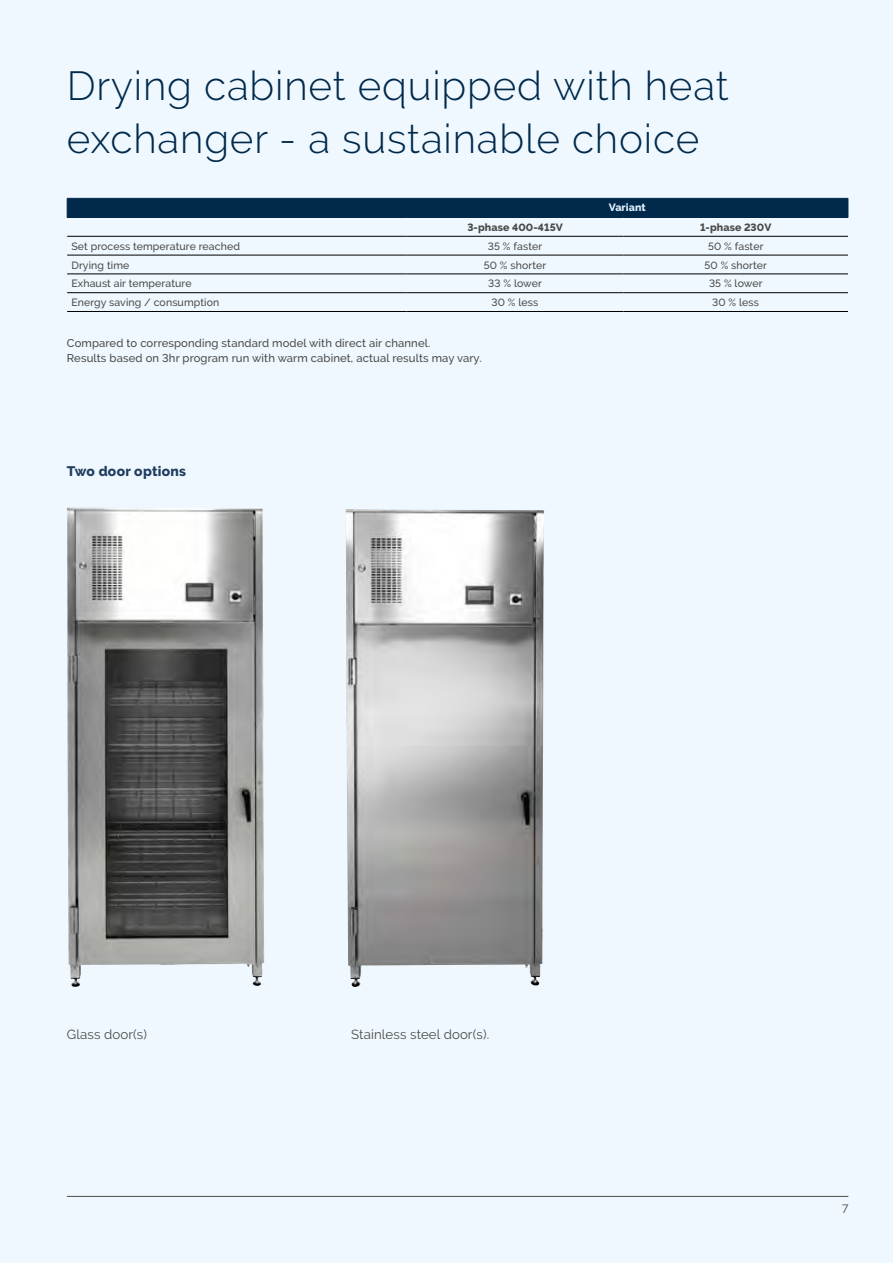
<style>
.page{position:relative;width:893px;height:1263px;background:#eff8fe}
.page>*{position:absolute;margin:0;border:0;box-sizing:border-box;transform-origin:0 0}
.t1{font:300 40.5px/52.5px "Raleway";letter-spacing:.02em;color:#00294b}
.t2{font:800 13.8px "Raleway";letter-spacing:.02em;color:#1f3d5e}
.t3{font:13.2px "Raleway";letter-spacing:.01em;color:#4a4a49}
.t4{font:12px "Raleway";color:#4a4a49}
.t5{font:500 11.25px/15px "Raleway";letter-spacing:.01em;color:#4a4a49}
.t6{font:500 10.5px "Raleway";letter-spacing:.01em;color:#4a4a49}
.t7{font:800 10.5px "Raleway";letter-spacing:.01em;color:#4a4a49}
.t8{font:800 10.5px "Raleway";letter-spacing:.01em;color:#e3f3fd}
</style>
<div class="page">
<hr style="left:67px;top:1196px;width:781px;height:1px;background:#4a4a49">
<img style="left:345px;top:509px;width:200px;height:478px">
<img style="left:67px;top:507px;width:197px;height:480px">
<hr style="left:67px;top:236px;width:339px;height:1px;background:#000">
<hr style="left:406px;top:236px;width:217px;height:1px;background:#000">
<hr style="left:67px;top:255px;width:339px;height:1px;background:#000">
<hr style="left:406px;top:255px;width:217px;height:1px;background:#000">
<hr style="left:67px;top:274px;width:339px;height:1px;background:#000">
<hr style="left:406px;top:274px;width:217px;height:1px;background:#000">
<hr style="left:67px;top:292px;width:339px;height:1px;background:#000">
<hr style="left:406px;top:292px;width:217px;height:1px;background:#000">
<hr style="left:67px;top:311px;width:339px;height:1px;background:#000">
<hr style="left:406px;top:311px;width:217px;height:1px;background:#000">
<hr style="left:623px;top:255px;width:225px;height:1px;background:#000">
<hr style="left:623px;top:236px;width:225px;height:1px;background:#000">
<hr style="left:623px;top:274px;width:225px;height:1px;background:#000">
<hr style="left:623px;top:292px;width:225px;height:1px;background:#000">
<hr style="left:623px;top:311px;width:225px;height:1px;background:#000">
<div style="left:67px;top:198px;width:782px;height:19px;background:#00294b"></div>
<hr style="left:67px;top:217px;width:339px;height:1px;background:#00294b">
<hr style="left:406px;top:217px;width:217px;height:1px;background:#00294b">
<hr style="left:623px;top:217px;width:225px;height:1px;background:#00294b">
<h1 class="t1" style="left:67px;top:60px;width:663px">Drying cabinet equipped with heat exchanger - a sustainable choice</h1>
<p class="t8" style="left:609px;top:202px;width:39px">Variant</p>
<p class="t7" style="left:467px;top:221px;width:97px">3-phase 400-415V</p>
<p class="t7" style="left:700px;top:221px;width:73px">1-phase 230V</p>
<p class="t6" style="left:71px;top:240px;width:170px">Set process temperature reached</p>
<p class="t6" style="left:488px;top:240px;width:56px">35 % faster</p>
<p class="t6" style="left:708px;top:240px;width:57px">50 % faster</p>
<p class="t6" style="left:71px;top:259px;width:59px">Drying time</p>
<p class="t6" style="left:484px;top:259px;width:64px">50 % shorter</p>
<p class="t6" style="left:705px;top:259px;width:64px">50 % shorter</p>
<p class="t6" style="left:71px;top:278px;width:122px">Exhaust air temperature</p>
<p class="t6" style="left:488px;top:278px;width:55px">33 % lower</p>
<p class="t6" style="left:709px;top:278px;width:55px">35 % lower</p>
<p class="t6" style="left:71px;top:296px;width:149px">Energy saving / consumption</p>
<p class="t6" style="left:492px;top:296px;width:48px">30 % less</p>
<p class="t6" style="left:712px;top:296px;width:48px">30 % less</p>
<p class="t5" style="left:67px;top:335px;width:416px">Compared to corresponding standard model with direct air channel.<br>Results based on 3hr program run with warm cabinet, actual results may vary.</p>
<h2 class="t2" style="left:67px;top:463px;width:121px">Two door options</h2>
<p class="t3" style="left:67px;top:1026px;width:82px">Glass door(s)</p>
<p class="t3" style="left:351px;top:1026px;width:140px">Stainless steel door(s).</p>
<p class="t4" style="left:842px;top:1202px;width:8px">7</p>
</div>
